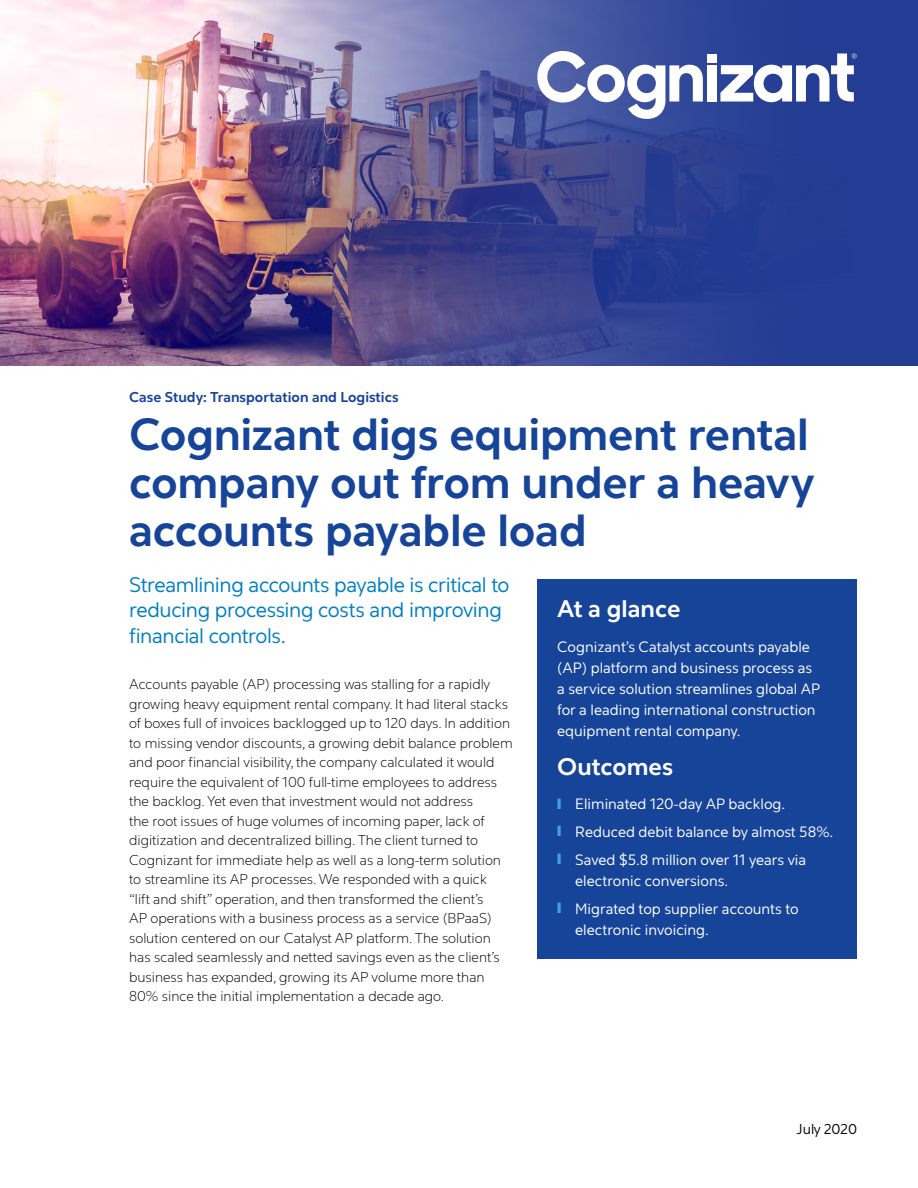
<style>
.page{position:relative;width:918px;height:1188px;background:#fff}
.page>*{position:absolute;margin:0;border:0;box-sizing:border-box;transform-origin:0 0}
.t1{font:700 45px/48px "Cognizant Sans";letter-spacing:-.005em;color:#164499}
.t2{font:700 24px "Cognizant Sans";color:#fff}
.t3{font:21px/25.5px "Cognizant Sans";letter-spacing:-.02em;color:#007fc4}
.t4{font:15px/21px "Cognizant Sans";color:#fff}
.t5{font:300 14.25px/19.5px "Cognizant Sans";color:#000}
.t6{font:700 14.25px "Cognizant Sans";color:#164499}
.t7{font:14.25px "Cognizant Sans";color:#000}
.s1{color:#44a3db}
</style>
<div class="page">
<img style="left:0;top:0;width:216px;height:366px">
<img style="left:216px;top:0;width:702px;height:366px">
<div style="left:707px;top:54px;width:10px;height:9px;background:#fff"></div>
<div style="left:707px;top:66px;width:10px;height:36px;background:#fff"></div>
<svg style="left:537px;top:51px;width:166px;height:68px"></svg>
<svg style="left:721px;top:53px;width:136px;height:49px"></svg>
<div style="left:537px;top:579px;width:320px;height:379px;background:#164499"></div>
<p class="t6" style="left:129px;top:388px;width:271px">Case Study: Transportation and Logistics</p>
<h1 class="t1" style="left:129px;top:411px;width:687px">Cognizant digs equipment rental company out from under a heavy accounts payable load</h1>
<h3 class="t3" style="left:129px;top:572px;width:382px">Streamlining accounts payable is critical to reducing processing costs and improving financial controls.</h3>
<p class="t5" style="left:129px;top:675px;width:385px">Accounts payable (AP) processing was stalling for a rapidly growing heavy equipment rental company. It had literal stacks of boxes full of invoices backlogged up to 120 days. In addition to missing vendor discounts, a growing debit balance problem and poor financial visibility, the company calculated it would require the equivalent of 100 full-time employees to address the backlog. Yet even that investment would not address<br>the root issues of huge volumes of incoming paper, lack of digitization and decentralized billing. The client turned to Cognizant for immediate help as well as a long-term solution to streamline its AP processes. We responded with a quick<br>“lift and shift” operation, and then transformed the client’s<br>AP operations with a business process as a service (BPaaS) solution centered on our Catalyst AP platform. The solution has scaled seamlessly and netted savings even as the client’s business has expanded, growing its AP volume more than 80% since the initial implementation a decade ago.</p>
<h2 class="t2" style="left:557px;top:593px;width:125px">At a glance</h2>
<p class="t4" style="left:557px;top:636px;width:265px">Cognizant’s Catalyst accounts payable (AP) platform and business process as a service solution streamlines global AP for a leading international construction equipment rental company.</p>
<h2 class="t2" style="left:557px;top:751px;width:117px">Outcomes</h2>
<p class="t4" style="left:557px;top:790px;width:277px;line-height:27.8px"><span class="s1">❙</span> Eliminated 120-day AP backlog.<br><span class="s1">❙</span> Reduced debit balance by almost 58%. <span class="s1">❙</span> Saved $5.8 million over 11 years via</p>
<p class="t4" style="left:557px;top:867px;width:243px;line-height:27.8px;text-indent:18px">electronic conversions.<br><span class="s1">❙</span> Migrated top supplier accounts to</p>
<p class="t4" style="left:575px;top:919px;width:135px">electronic invoicing.</p>
<p class="t7" style="left:797px;top:1120px;width:62px">July 2020</p>
</div>
